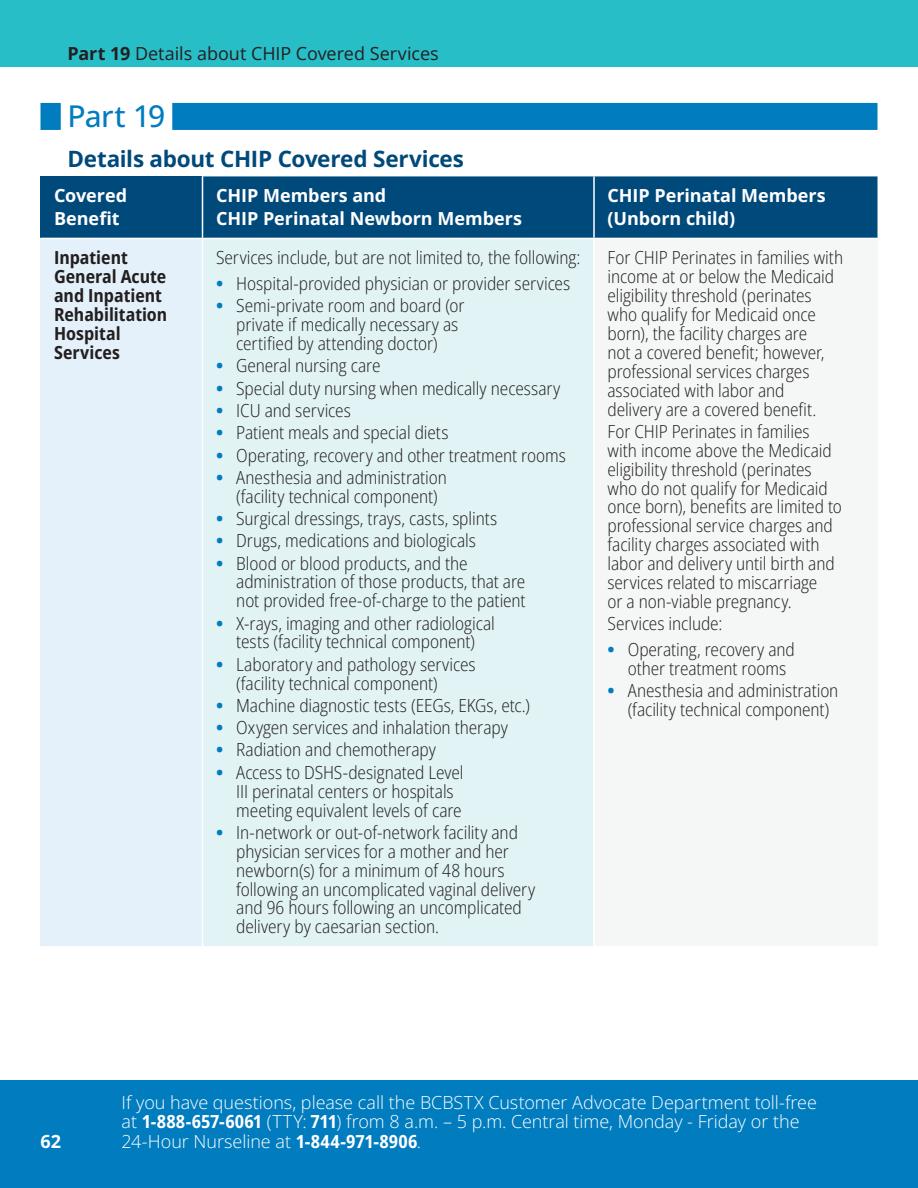
<style>
.page{position:relative;width:918px;height:1188px;background:#fff}
.page>*{position:absolute;margin:0;border:0;box-sizing:border-box;transform-origin:0 0}
.Headline__H1__span{font:500 30px "Open Sans";letter-spacing:-.025em;color:#007cbf}
.sub_heading__H2{font:700 22.5px "Open Sans";letter-spacing:-.01em;color:#00497b}
.chart_bullets_first{font:300 semi-condensed 18px/18.9px "Open Sans";letter-spacing:-.005em;color:#231f20}
.chart_body{font:300 semi-condensed 18px/18.9px "Open Sans";letter-spacing:-.005em;color:#231f20}
.t1{font:300 18px/19.5px "Open Sans";color:#fff}
.body_bold{font:700 18px/22.5px "Open Sans";color:#fff}
.chart_body-2{font:700 semi-condensed 18px/18.9px "Open Sans";color:#231f20}
.t2{font:18px "Open Sans";color:#231f20}
.s1{font-weight:700}
.s2{font-weight:700;font-stretch:normal;color:#007cbf}
.s3{font-weight:700;font-stretch:semi-condensed}
</style>
<div class="page">
<div style="left:0;top:0;width:918px;height:68px;background:#28bec7"></div>
<div style="left:0;top:1080px;width:918px;height:108px;background:#007cbf"></div>
<div style="left:40px;top:103px;width:838px;height:27px;background:#007cbf"></div>
<div style="left:61px;top:100px;width:111px;height:33px;background:#fff"></div>
<div style="left:40px;top:176px;width:162px;height:62px;background:#00497b"></div>
<div style="left:203px;top:176px;width:675px;height:62px;background:#00497b"></div>
<div style="left:40px;top:238px;width:162px;height:709px;background:#e4f1fa"></div>
<div style="left:202px;top:238px;width:392px;height:709px;background:#e1f3f5"></div>
<div style="left:594px;top:238px;width:284px;height:709px;background:#f5f7f7"></div>
<hr style="left:202px;top:239px;width:1px;height:707px;background:#fff">
<hr style="left:593px;top:239px;width:2px;height:707px;background:#fff">
<hr style="left:40px;top:946px;width:162px;height:2px;background:#fff">
<hr style="left:202px;top:946px;width:392px;height:2px;background:#fff">
<hr style="left:594px;top:946px;width:284px;height:2px;background:#fff">
<hr style="left:593px;top:176px;width:2px;height:62px;background:#fff">
<hr style="left:40px;top:238px;width:162px;height:1px;background:#fff">
<hr style="left:202px;top:238px;width:392px;height:1px;background:#fff">
<hr style="left:594px;top:238px;width:284px;height:1px;background:#fff">
<p class="t2" style="left:68px;top:41px;width:373px"><span class="s1">Part 19</span> Details about CHIP Covered Services</p>
<h1 class="Headline__H1__span" style="left:68px;top:95px;width:99px">Part 19</h1>
<h2 class="sub_heading__H2" style="left:68px;top:143px;width:398px">Details about CHIP Covered Services</h2>
<p class="body_bold" style="left:54px;top:184px;width:75px">Covered<br>Benefit</p>
<p class="body_bold" style="left:216px;top:184px;width:308px">CHIP Members and<br>CHIP Perinatal Newborn Members</p>
<p class="body_bold" style="left:608px;top:184px;width:220px">CHIP Perinatal Members (Unborn child)</p>
<p class="chart_body-2" style="left:54px;top:248px;width:115px">Inpatient<br>General Acute and Inpatient<br>Rehabilitation<br>Hospital<br>Services</p>
<p class="chart_body" style="left:216px;top:248px;width:366px">Services include, but are not limited to, the following:</p>
<p class="chart_body" style="left:608px;top:248px;width:237px">For CHIP Perinates in families with income at or below the Medicaid eligibility threshold (perinates who qualify for Medicaid once born), the facility charges are<br>not a covered benefit; however, professional services charges associated with labor and delivery are a covered benefit.</p>
<p class="chart_body" style="left:608px;top:421px;width:236px">For CHIP Perinates in families with income above the Medicaid eligibility threshold (perinates who do not qualify for Medicaid once born), benefits are limited to professional service charges and facility charges associated with labor and delivery until birth and services related to miscarriage<br>or a non-viable pregnancy.</p>
<p class="chart_body" style="left:608px;top:614px;width:116px">Services include:</p>
<p class="chart_bullets_first" style="left:628px;top:639px;width:169px;text-indent:-20px"><span class="s2">•</span> Operating, recovery and other treatment rooms</p>
<p class="chart_bullets_first" style="left:628px;top:681px;width:212px;text-indent:-20px"><span class="s2">•</span> Anesthesia and administration (facility technical component)</p>
<p class="chart_bullets_first" style="left:216px;top:274px;width:356px"><span class="s2">•</span> Hospital-provided physician or provider services</p>
<p class="chart_bullets_first" style="left:236px;top:296px;width:230px;text-indent:-20px"><span class="s2">•</span> Semi-private room and board (or private if medically necessary as certified by attending doctor)</p>
<p class="chart_bullets_first" style="left:216px;top:356px;width:166px"><span class="s2">•</span> General nursing care</p>
<p class="chart_bullets_first" style="left:216px;top:378px;width:346px"><span class="s2">•</span> Special duty nursing when medically necessary</p>
<p class="chart_bullets_first" style="left:216px;top:400px;width:136px"><span class="s2">•</span> ICU and services</p>
<p class="chart_bullets_first" style="left:216px;top:423px;width:234px"><span class="s2">•</span> Patient meals and special diets</p>
<p class="chart_bullets_first" style="left:216px;top:445px;width:351px"><span class="s2">•</span> Operating, recovery and other treatment rooms</p>
<p class="chart_bullets_first" style="left:236px;top:467px;width:212px;text-indent:-20px"><span class="s2">•</span> Anesthesia and administration (facility technical component)</p>
<p class="chart_bullets_first" style="left:216px;top:508px;width:283px"><span class="s2">•</span> Surgical dressings, trays, casts, splints</p>
<p class="chart_bullets_first" style="left:216px;top:531px;width:261px"><span class="s2">•</span> Drugs, medications and biologicals</p>
<p class="chart_bullets_first" style="left:236px;top:553px;width:291px;text-indent:-20px"><span class="s2">•</span> Blood or blood products, and the administration of those products, that are not provided free-of-charge to the patient</p>
<p class="chart_bullets_first" style="left:216px;top:613px;width:280px;text-align:center"><span class="s2">•</span> X-rays, imaging and other radiological tests (facility technical component)</p>
<p class="chart_bullets_first" style="left:236px;top:654px;width:241px;text-indent:-20px"><span class="s2">•</span> Laboratory and pathology services (facility technical component)</p>
<p class="chart_bullets_first" style="left:216px;top:695px;width:316px"><span class="s2">•</span> Machine diagnostic tests (EEGs, EKGs, etc.)</p>
<p class="chart_bullets_first" style="left:216px;top:718px;width:293px"><span class="s2">•</span> Oxygen services and inhalation therapy</p>
<p class="chart_bullets_first" style="left:216px;top:740px;width:221px"><span class="s2">•</span> Radiation and chemotherapy</p>
<p class="chart_bullets_first" style="left:236px;top:762px;width:229px;text-indent:-20px"><span class="s2">•</span> Access to DSHS-designated Level<br>III perinatal centers or hospitals meeting equivalent levels of care</p>
<p class="chart_bullets_first" style="left:236px;top:822px;width:300px;text-indent:-20px"><span class="s2">•</span> In-network or out-of-network facility and physician services for a mother and her newborn(s) for a minimum of 48 hours following an uncomplicated vaginal delivery and 96 hours following an uncomplicated delivery by caesarian section.</p>
<p class="body_bold" style="left:40px;top:1129px;width:22px">62</p>
<p class="t1" style="left:122px;top:1092px;width:697px">If you have questions, please call the BCBSTX Customer Advocate Department toll-free at <span class="s3">1-888-657-6061</span> (TTY: <span class="s3">711</span>) from 8 a.m. – 5 p.m. Central time, Monday - Friday or the<br>24-Hour Nurseline at <span class="s3">1-844-971-8906</span>.</p>
</div>
